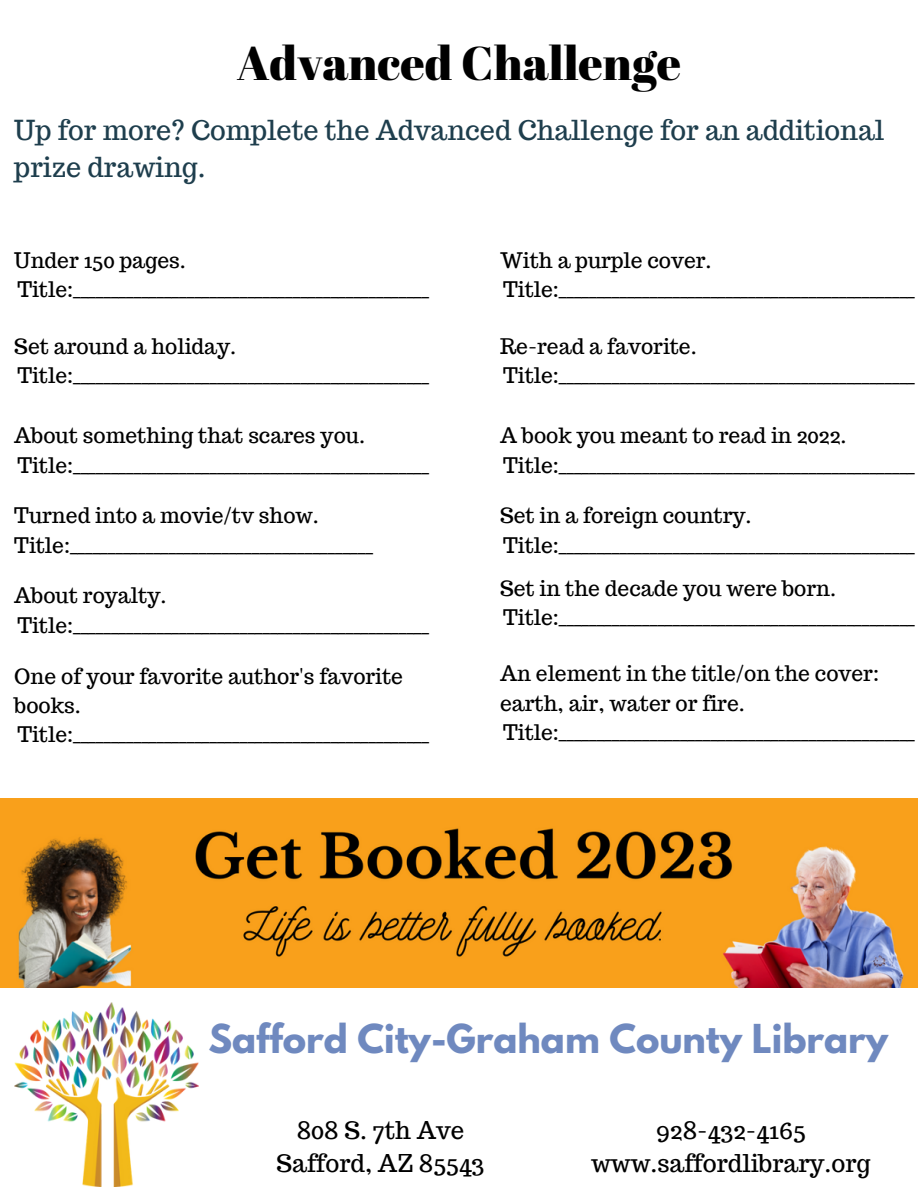
<style>
.page{position:relative;width:918px;height:1188px;background:#fff}
.page>*{position:absolute;margin:0;border:0;box-sizing:border-box;transform-origin:0 0}
.t1{font:47.25px "Abril Fatface";color:#000}
.t2{font:700 35.25px "League Spartan";color:#6f89bf}
.t3{font:27px/37.2px "Trocchi";color:#1e3e4d}
.t4{font:24px/32.7px "Trocchi";color:#000;text-align:center}
.t5{font:21px/29.2px "Trocchi";color:#000}
</style>
<div class="page">
<img style="left:0;top:799px;width:918px;height:189px">
<img style="left:14px;top:1002px;width:185px;height:185px">
<h1 class="t1" style="left:237px;top:30px;width:446px">Advanced Challenge</h1>
<p class="t3" style="left:14px;top:112px;width:871px">Up for more? Complete the Advanced Challenge for an additional prize drawing.</p>
<p class="t5" style="left:14px;top:245px;width:416px">Under 150 pages.<br>Title:_______________________________________________</p>
<p class="t5" style="left:14px;top:332px;width:416px">Set around a holiday.<br>Title:_______________________________________________</p>
<p class="t5" style="left:14px;top:421px;width:416px">About something that scares you.<br>Title:_______________________________________________</p>
<p class="t5" style="left:14px;top:501px;width:360px">Turned into a movie/tv show.<br>Title:________________________________________</p>
<p class="t5" style="left:14px;top:581px;width:416px">About royalty.<br>Title:_______________________________________________</p>
<p class="t5" style="left:14px;top:661px;width:416px">One of your favorite author's favorite books.<br>Title:_______________________________________________</p>
<p class="t5" style="left:500px;top:245px;width:416px">With a purple cover.<br>Title:_______________________________________________</p>
<p class="t5" style="left:500px;top:332px;width:416px">Re-read a favorite.<br>Title:_______________________________________________</p>
<p class="t5" style="left:500px;top:421px;width:416px">A book you meant to read in 2022.<br>Title:_______________________________________________</p>
<p class="t5" style="left:500px;top:501px;width:416px">Set in a foreign country.<br>Title:_______________________________________________</p>
<p class="t5" style="left:500px;top:573px;width:416px">Set in the decade you were born.<br>Title:_______________________________________________</p>
<p class="t5" style="left:500px;top:659px;width:416px">An element in the title/on the cover: earth, air, water or fire.<br>Title:_______________________________________________</p>
<h2 class="t2" style="left:208px;top:1021px;width:681px">Safford City-Graham County Library</h2>
<p class="t4" style="left:277px;top:1114px;width:210px">808 S. 7th Ave<br>Safford, AZ 85543</p>
<p class="t4" style="left:591px;top:1114px;width:281px">928-432-4165 www.saffordlibrary.org</p>
</div>
